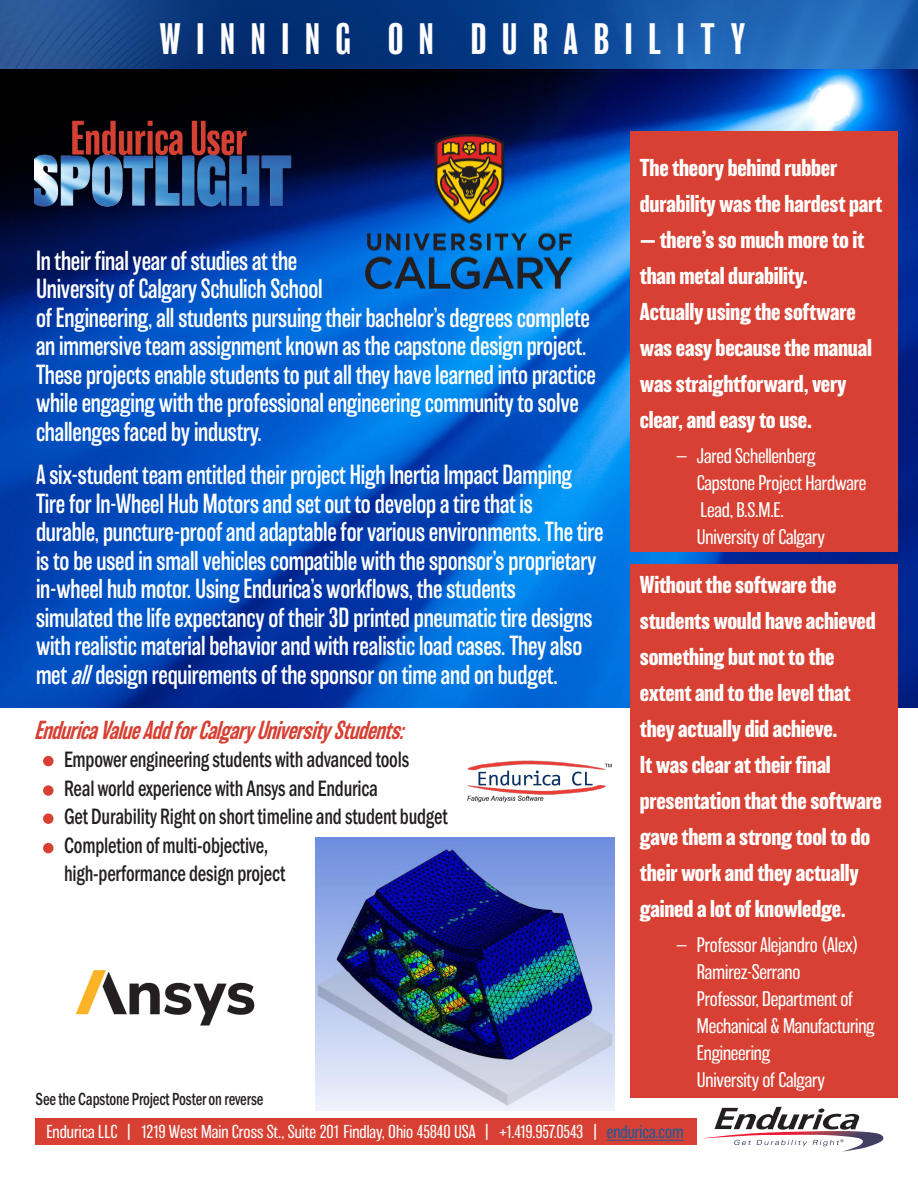
<style>
.page{position:relative;width:918px;height:1188px;background:#fff}
.page>*{position:absolute;margin:0;border:0;box-sizing:border-box;transform-origin:0 0}
.t1{font:condensed 40.5px "Balboa";letter-spacing:.39em;color:#fff}
.t2{font:300 25.5px/28.5px "Balboa";letter-spacing:-.01em;color:#fff;scale:.9 1}
.t3{font:italic 500 24px "Balboa";color:#d74032;scale:.85 1}
.t4{font:500 23.1px "Franklin Gothic URW Cond";letter-spacing:-.01em;color:#231f20;scale:.82 1}
.t5{font:700 22.5px/36px "Balboa";letter-spacing:-.01em;color:#fff}
.t6{font:200 19.5px "Balboa";letter-spacing:-.01em;color:#fff}
.t7{font:500 18.15px "Franklin Gothic URW Cond";letter-spacing:-.01em;color:#231f20;scale:.82 1}
.Text{font:200 17.25px "Balboa";color:#fff}
.s1{font-style:italic}
.s2{color:#175d9e}
</style>
<div class="page">
<img style="left:0;top:69px;width:918px;height:638px">
<div style="left:630px;top:131px;width:267px;height:421px;background:#d74032"></div>
<img style="left:34px;top:108px;width:267px;height:120px">
<img style="left:0;top:0;width:918px;height:69px">
<div style="left:630px;top:564px;width:267px;height:533px;background:#d74032"></div>
<img style="left:360px;top:129px;width:219px;height:165px">
<div style="left:43px;top:756px;width:11px;height:10px;background:#d74032;border-radius:50%"></div>
<div style="left:43px;top:785px;width:11px;height:11px;background:#d74032;border-radius:50%"></div>
<div style="left:43px;top:813px;width:11px;height:11px;background:#d74032;border-radius:50%"></div>
<div style="left:43px;top:843px;width:11px;height:10px;background:#d74032;border-radius:50%"></div>
<svg style="left:702px;top:1107px;width:182px;height:45px"></svg>
<div style="left:36px;top:1118px;width:661px;height:27px;background:#d74032"></div>
<hr style="left:607px;top:1140px;width:77px;height:1px;background:#175d9e">
<img style="left:316px;top:838px;width:299px;height:273px">
<img style="left:75px;top:970px;width:180px;height:56px">
<img style="left:467px;top:760px;width:145px;height:43px">
<p class="t1" style="left:160px;top:18px;width:587px">WINNING ON DURABILITY</p>
<p class="t2" style="left:36px;top:246px;width:624px">In their final year of studies at the<br>University of Calgary Schulich School<br>of Engineering, all students pursuing their bachelor’s degrees complete an immersive team assignment known as the capstone design project.<br>These projects enable students to put all they have learned into practice while engaging with the professional engineering community to solve challenges faced by industry.</p>
<p class="t2" style="left:36px;top:461px;width:632px">A six-student team entitled their project High Inertia Impact Damping Tire for In-Wheel Hub Motors and set out to develop a tire that is<br>durable, puncture-proof and adaptable for various environments. The tire is to be used in small vehicles compatible with the sponsor’s proprietary in-wheel hub motor. Using Endurica’s workflows, the students<br>simulated the life expectancy of their 3D printed pneumatic tire designs with realistic material behavior and with realistic load cases. They also met <span class="s1">all</span>design requirements of the sponsor on time and on budget.</p>
<p class="t3" style="left:34px;top:717px;width:444px">EnduricaValueAddforCalgary University Students:</p>
<p class="t4" style="left:64px;top:743px;width:422px">Empower engineering students with advanced tools</p>
<p class="t4" style="left:64px;top:772px;width:384px">Real world experience with Ansys and Endurica</p>
<p class="t4" style="left:64px;top:800px;width:469px">Get Durability Right on short timeline and student budget</p>
<p class="t4" style="left:64px;top:829px;width:251px">Completion of multi-objective,</p>
<p class="t4" style="left:64px;top:857px;width:271px">high-performance design project</p>
<p class="t7" style="left:36px;top:1086px;width:279px">See the Capstone Project Poster on reverse</p>
<p class="t5" style="left:640px;top:150px;width:244px">The theory behind rubber durability was the hardest part</p>
<p class="t5" style="left:640px;top:222px;width:226px">— there’s so much more to it than metal durability.</p>
<p class="t5" style="left:640px;top:294px;width:234px">Actually using the software was easy because the manual was straightforward, very clear, and easy to use.</p>
<p class="t6" style="left:676px;top:445px;width:141px">— Jared Schellenberg</p>
<p class="t6" style="left:697px;top:472px;width:171px">Capstone Project Hardware</p>
<p class="t6" style="left:700px;top:499px;width:85px">Lead, B.S.M.E.</p>
<p class="t6" style="left:697px;top:526px;width:129px">University of Calgary</p>
<p class="t5" style="left:640px;top:567px;width:237px">Without the software the students would have achieved something but not to the</p>
<p class="t5" style="left:640px;top:675px;width:212px">extent and to the level that they actually did achieve.</p>
<p class="t5" style="left:640px;top:747px;width:193px">It was clear at their final</p>
<p class="t5" style="left:640px;top:783px;width:244px">presentation that the software gave them a strong tool to do their work and they actually gained a lot of knowledge.</p>
<p class="t6" style="left:676px;top:934px;width:184px">— Professor Alejandro (Alex)</p>
<p class="t6" style="left:697px;top:961px;width:105px">Ramirez-Serrano</p>
<p class="t6" style="left:697px;top:988px;width:158px">Professor, Department of</p>
<p class="t6" style="left:697px;top:1015px;width:179px">Mechanical &amp; Manufacturing</p>
<p class="t6" style="left:697px;top:1042px;width:75px">Engineering</p>
<p class="t6" style="left:697px;top:1069px;width:129px">University of Calgary</p>
<p class="Text" style="left:46px;top:1122px;width:639px">Endurica LLC | 1219 West Main Cross St., Suite 201 Findlay, Ohio 45840 USA | +1.419.957.0543 | <span class="s2">endurica.com</span></p>
</div>
